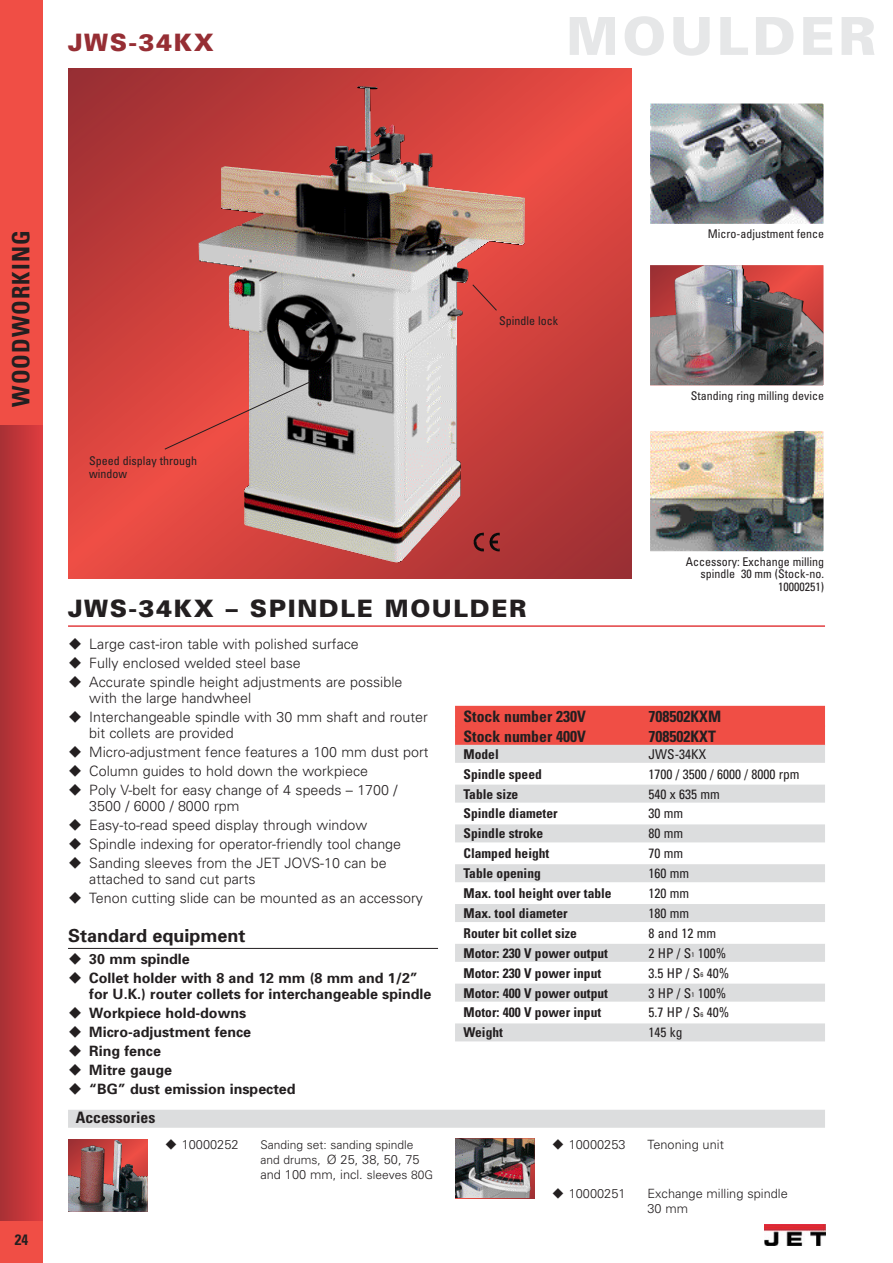
<style>
.page{position:relative;width:893px;height:1263px;background:#fff}
.page>*{position:absolute;margin:0;border:0;box-sizing:border-box;transform-origin:0 0}
.t1{font:900 52.5px "Univers";letter-spacing:.065em;color:#e6e7e8}
.t2{font:900 24px "Univers";letter-spacing:.065em;color:#231f20}
.t3{font:700 condensed 24px "Univers";letter-spacing:.045em;color:#231f20}
.t4{font:900 24px "Univers";letter-spacing:.065em;color:#962e34}
.t5{font:700 18px "Univers";color:#231f20}
.t6{font:700 condensed 15.75px "Univers";color:#231f20}
.t7{font:700 condensed 15px "Univers";color:#231f20}
.t8{font:300 14.25px/19.2px "Univers";color:#231f20}
.t9{font:700 14.25px/19.2px "Univers";color:#231f20}
.t10{font:700 condensed 13.5px "Univers";color:#231f20}
.t11{font:condensed 13.5px "Univers";color:#231f20}
.t12{font:300 12.75px/15px "Univers";color:#231f20}
.t13{font:condensed 12px/12.8px "Univers";color:#231f20;text-align:right}
.t14{font:300 12px "Univers";color:#231f20}
.s1{font-size:12px}
.s2{font-size:6.75px}
</style>
<div class="page">
<img style="left:68px;top:1140px;width:80px;height:72px">
<img style="left:455px;top:1138px;width:80px;height:60px">
<hr style="left:68px;top:948px;width:370px;height:1px;background:#231f20">
<hr style="left:68px;top:625px;width:757px;height:2px;background:#e23e41">
<div style="left:455px;top:706px;width:370px;height:21px;background:#f04e45"></div>
<div style="left:455px;top:725px;width:370px;height:21px;background:#f04e45"></div>
<div style="left:455px;top:745px;width:370px;height:18px;background:#dcddde"></div>
<div style="left:455px;top:785px;width:370px;height:18px;background:#dcddde"></div>
<div style="left:455px;top:824px;width:370px;height:18px;background:#dcddde"></div>
<div style="left:455px;top:864px;width:370px;height:18px;background:#dcddde"></div>
<div style="left:455px;top:904px;width:370px;height:18px;background:#dcddde"></div>
<div style="left:455px;top:944px;width:370px;height:18px;background:#dcddde"></div>
<div style="left:455px;top:984px;width:370px;height:18px;background:#dcddde"></div>
<div style="left:455px;top:1023px;width:370px;height:18px;background:#dcddde"></div>
<div style="left:68px;top:1110px;width:757px;height:18px;background:#dcddde"></div>
<div style="left:0;top:0;width:43px;height:1263px;background:#f04e45"></div>
<div style="left:0;top:425px;width:43px;height:795px;background:linear-gradient(to right,#a83035,#de3c3f)"></div>
<svg style="left:68px;top:68px;width:563px;height:510px;background:#c93f3b"></svg>
<img style="left:199px;top:86px;width:326px;height:477px">
<img style="left:473px;top:533px;width:27px;height:18px">
<img style="left:651px;top:105px;width:171px;height:117px">
<div style="left:648px;top:102px;width:177px;height:123px;border:2px solid #fff"></div>
<img style="left:651px;top:267px;width:171px;height:117px">
<div style="left:648px;top:264px;width:177px;height:123px;border:2px solid #fff"></div>
<img style="left:651px;top:432px;width:171px;height:118px">
<div style="left:648px;top:429px;width:177px;height:124px;border:2px solid #fff"></div>
<svg style="left:164px;top:381px;width:147px;height:69px;background:#cd726d"></svg>
<svg style="left:472px;top:284px;width:25px;height:27px"></svg>
<img style="left:764px;top:1225px;width:61px;height:20px">
<h2 class="t4" style="left:68px;top:34px;width:147px">JWS-34KX</h2>
<h1 class="t1" style="left:566px;top:17px;width:311px">MOULDER</h1>
<h2 class="t3" style="left:12px;top:407px;width:177px;rotate:-90deg">WOODWORKING</h2>
<p class="t13" style="left:708px;top:229px;width:118px">Micro-adjustment fence</p>
<p class="t13" style="left:499px;top:316px;width:60px">Spindle lock</p>
<p class="t13" style="left:691px;top:390px;width:135px">Standing ring milling device</p>
<p class="t13" style="left:89px;top:456px;width:109px;text-align:left">Speed display through window</p>
<h2 class="t2" style="left:68px;top:600px;width:460px">JWS-34KX – SPINDLE MOULDER</h2>
<p class="t13" style="left:686px;top:556px;width:140px">Accessory: Exchange milling spindle 30 mm (Stock-no.<br>10000251)</p>
<p class="t7" style="left:15px;top:1235px;width:15px">24</p>
<p class="t8" style="left:89px;top:635px;width:315px">Large cast-iron table with polished surface<br>Fully enclosed welded steel base<br>Accurate spindle height adjustments are possible</p>
<p class="t8" style="left:89px;top:689px;width:340px">with the large handwheel<br>Interchangeable spindle with 30 mm shaft and router</p>
<p class="t8" style="left:89px;top:724px;width:341px">bit collets are provided<br>Micro-adjustment fence features a 100 mm dust port Column guides to hold down the workpiece<br>Poly V-belt for easy change of 4 speeds – 1700 /</p>
<p class="t8" style="left:89px;top:798px;width:313px">3500 / 6000 / 8000 rpm<br>Easy-to-read speed display through window Spindle indexing for operator-friendly tool change Sanding sleeves from the JET JOVS-10 can be</p>
<p class="t8" style="left:89px;top:871px;width:335px">attached to sand cut parts<br>Tenon cutting slide can be mounted as an accessory</p>
<p class="t5" style="left:68px;top:929px;width:179px">Standard equipment</p>
<p class="t9" style="left:89px;top:950px;width:330px">30 mm spindle<br>Collet holder with 8 and 12 mm (8 mm and 1/2”</p>
<p class="t9" style="left:89px;top:985px;width:344px">for U.K.) router collets for interchangeable spindle<br>Workpiece hold-downs<br>Micro-adjustment fence<br>Ring fence<br>Mitre gauge<br>“BG” dust emission inspected</p>
<p class="t6" style="left:76px;top:1112px;width:81px">Accessories</p>
<p class="t12" style="left:182px;top:1138px;width:58px">10000252</p>
<p class="t14" style="left:260px;top:1141px;width:155px">Sanding set: sanding spindle</p>
<p class="t12" style="left:260px;top:1153px;width:174px"><span class="s1">and drums,</span> Ø 25, 38, 50, 75 and 100 mm, incl. <span class="s1">sleeves 80G</span></p>
<p class="t6" style="left:463px;top:711px;width:124px">Stock number 230V</p>
<p class="t6" style="left:648px;top:711px;width:74px">708502KXM</p>
<p class="t6" style="left:463px;top:730px;width:124px">Stock number 400V</p>
<p class="t6" style="left:648px;top:730px;width:69px">708502KXT</p>
<p class="t10" style="left:463px;top:749px;width:37px">Model</p>
<p class="t11" style="left:648px;top:749px;width:59px">JWS-34KX</p>
<p class="t10" style="left:463px;top:769px;width:80px">Spindle speed</p>
<p class="t11" style="left:648px;top:769px;width:153px">1700 / 3500 / 6000 / 8000 rpm</p>
<p class="t10" style="left:463px;top:789px;width:56px">Table size</p>
<p class="t11" style="left:648px;top:789px;width:73px">540 x 635 mm</p>
<p class="t10" style="left:463px;top:809px;width:96px">Spindle diameter</p>
<p class="t11" style="left:648px;top:809px;width:36px">30 mm</p>
<p class="t10" style="left:463px;top:829px;width:81px">Spindle stroke</p>
<p class="t11" style="left:648px;top:829px;width:36px">80 mm</p>
<p class="t10" style="left:463px;top:849px;width:87px">Clamped height</p>
<p class="t11" style="left:648px;top:849px;width:36px">70 mm</p>
<p class="t10" style="left:463px;top:868px;width:79px">Table opening</p>
<p class="t11" style="left:648px;top:868px;width:42px">160 mm</p>
<p class="t10" style="left:463px;top:888px;width:150px">Max. tool height over table</p>
<p class="t11" style="left:648px;top:888px;width:42px">120 mm</p>
<p class="t10" style="left:463px;top:908px;width:106px">Max. tool diameter</p>
<p class="t11" style="left:648px;top:908px;width:42px">180 mm</p>
<p class="t10" style="left:463px;top:928px;width:115px">Router bit collet size</p>
<p class="t11" style="left:648px;top:928px;width:69px">8 and 12 mm</p>
<p class="t10" style="left:463px;top:948px;width:146px">Motor: 230 V power output</p>
<p class="t11" style="left:648px;top:948px;width:79px">2 HP / S<span class="s2">1</span> 100%</p>
<p class="t10" style="left:463px;top:968px;width:139px">Motor: 230 V power input</p>
<p class="t11" style="left:648px;top:968px;width:82px">3.5 HP / S<span class="s2">6</span> 40%</p>
<p class="t10" style="left:463px;top:988px;width:146px">Motor: 400 V power output</p>
<p class="t11" style="left:648px;top:988px;width:79px">3 HP / S<span class="s2">1</span> 100%</p>
<p class="t10" style="left:463px;top:1008px;width:139px">Motor: 400 V power input</p>
<p class="t11" style="left:648px;top:1008px;width:82px">5.7 HP / S<span class="s2">6</span> 40%</p>
<p class="t10" style="left:463px;top:1028px;width:41px">Weight</p>
<p class="t11" style="left:648px;top:1028px;width:36px">145 kg</p>
<p class="t12" style="left:569px;top:1138px;width:58px">10000253</p>
<p class="t12" style="left:647px;top:1138px;width:78px">Tenoning unit</p>
<p class="t12" style="left:569px;top:1187px;width:58px">10000251</p>
<p class="t12" style="left:647px;top:1187px;width:142px">Exchange milling spindle<br>30 mm</p>
</div>
